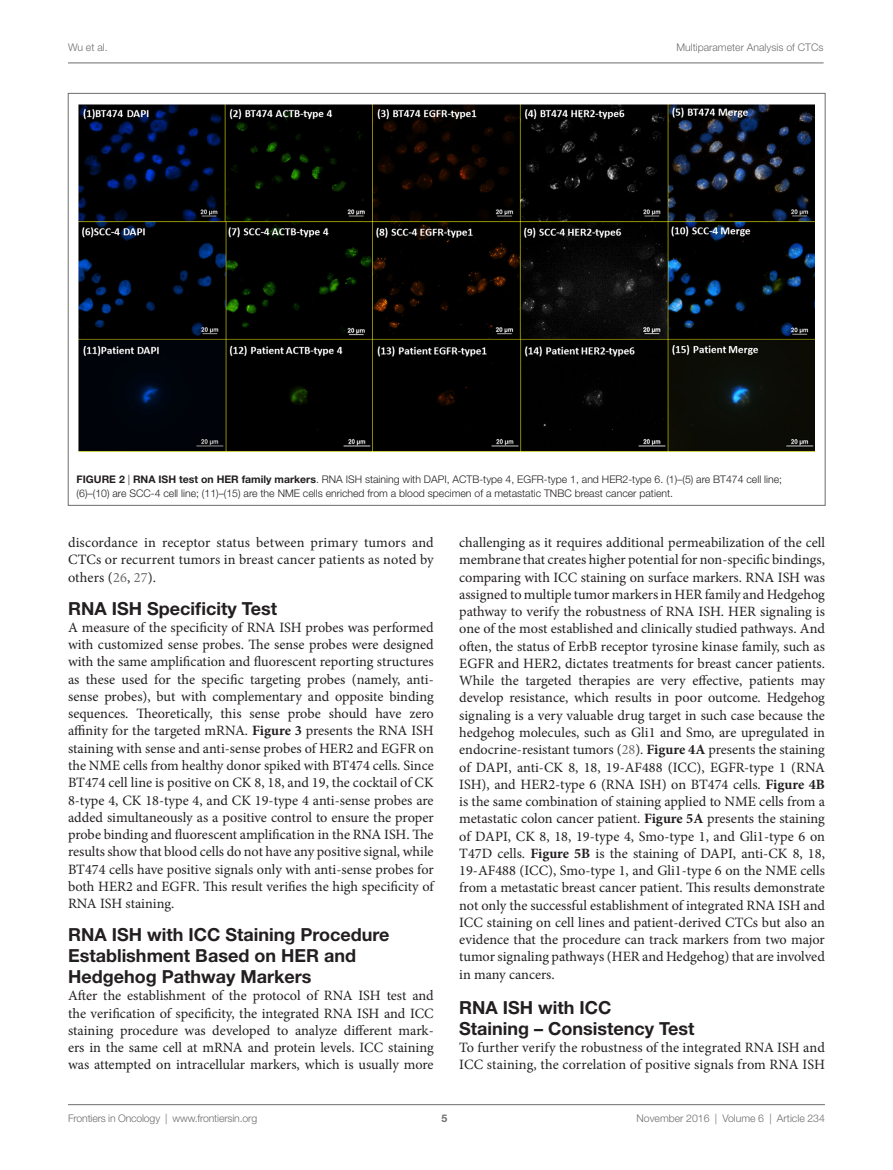
<style>
.page{position:relative;width:893px;height:1170px;background:#fff}
.page>*{position:absolute;margin:0;border:0;box-sizing:border-box;transform-origin:0 0}
.t1{font:700 18px/21px "Helvetica Neue LT Std";color:#231f20}
.t2{font:14.25px/17.2px "Minion Pro";color:#231f20;text-align:justify}
.t3{font:300 10.5px/14.2px "Helvetica Neue LT Std";color:#231f20}
.t4{font:300 10.5px "Helvetica Neue LT Std";color:#6c6d70}
.t5{font:700 10.5px "Helvetica Neue LT Std";color:#231f20}
.t6{font:700 10.5px "Helvetica Neue LT Std";color:#6c6d70}
.s1{font-weight:300}
.s2{font-weight:700}
.s3{color:#6c6d70}
</style>
<div class="page">
<img style="left:79px;top:105px;width:735px;height:347px">
<hr style="left:68px;top:1104px;width:757px;height:1px;background:#6c6d70">
<hr style="left:68px;top:63px;width:755px;height:1px;background:#6c6d70">
<p class="t4" style="left:68px;top:41px;width:41px">Wu et al.</p>
<p class="t4" style="left:676px;top:41px;width:149px">Multiparameter Analysis of CTCs</p>
<p class="t5" style="left:77px;top:472px;width:65px">FIGURE 2 <span class="s1">|</span> RNA</p>
<p class="t5" style="left:159px;top:472px;width:7px">ISH</p>
<p class="t5" style="left:179px;top:472px;width:46px">test on HER</p>
<p class="t3" style="left:77px;top:471px;width:707px;text-indent:165px"><span class="s2">family markers</span>. RNA ISH staining with DAPI, ACTB-type 4, EGFR-type 1, and HER2-type 6. (1)–(5) are BT474 cell line; (6)–(10) are SCC-4 cell line; (11)–(15) are the NME cells enriched from a blood specimen of a metastatic TNBC breast cancer patient.</p>
<p class="t2" style="left:68px;top:534px;width:367px">discordance in receptor status between primary tumors and CTCs or recurrent tumors in breast cancer patients as noted by others (<span class="s3">26</span>, <span class="s3">27</span>).</p>
<p class="t1" style="left:68px;top:597px;width:14px">RNA</p>
<p class="t1" style="left:112px;top:597px;width:11px">ISH</p>
<p class="t1" style="left:147px;top:597px;width:131px">Specificity Test</p>
<p class="t2" style="left:68px;top:618px;width:367px">A measure of the specificity of RNA ISH probes was performed with customized sense probes. The sense probes were designed with the same amplification and fluorescent reporting structures as these used for the specific targeting probes (namely, anti&shy;sense probes), but with complementary and opposite binding sequences. Theoretically, this sense probe should have zero affinity for the targeted mRNA. <span class="s2">Figure 3</span> presents the RNA ISH staining with sense and anti-sense probes of HER2 and EGFR on the NME cells from healthy donor spiked with BT474 cells. Since BT474 cell line is positive on CK 8, 18, and 19, the cocktail of CK 8-type 4, CK 18-type 4, and CK 19-type 4 anti-sense probes are added simultaneously as a positive control to ensure the proper probe binding and fluorescent amplification in the RNA ISH. The results show that blood cells do not have any positive signal, while BT474 cells have positive signals only with anti-sense probes for both HER2 and EGFR. This result verifies the high specificity of RNA ISH staining.</p>
<p class="t1" style="left:68px;top:923px;width:14px">RNA</p>
<p class="t1" style="left:112px;top:923px;width:11px">ISH</p>
<p class="t1" style="left:147px;top:923px;width:53px">with ICC</p>
<p class="t1" style="left:68px;top:923px;width:323px;text-indent:157px">Staining Procedure<br>Establishment Based on HER</p>
<p class="t1" style="left:324px;top:944px;width:34px">and</p>
<p class="t1" style="left:68px;top:965px;width:245px">Hedgehog Pathway Markers</p>
<p class="t2" style="left:68px;top:987px;width:367px">After the establishment of the protocol of RNA ISH test and the verification of specificity, the integrated RNA ISH and ICC staining procedure was developed to analyze different mark&shy;ers in the same cell at mRNA and protein levels. ICC staining was attempted on intracellular markers, which is usually more</p>
<p class="t2" style="left:459px;top:534px;width:367px">challenging as it requires additional permeabilization of the cell membrane that creates higher potential for non-specific bindings, comparing with ICC staining on surface markers. RNA ISH was assigned to multiple tumor markers in HER family and Hedgehog pathway to verify the robustness of RNA ISH. HER signaling is one of the most established and clinically studied pathways. And often, the status of ErbB receptor tyrosine kinase family, such as EGFR and HER2, dictates treatments for breast cancer patients.<br>While the targeted therapies are very effective, patients may develop resistance, which results in poor outcome. Hedgehog signaling is a very valuable drug target in such case because the hedgehog molecules, such as Gli1 and Smo, are upregulated in endocrine-resistant tumors (<span class="s3">28</span>). <span class="s2">Figure 4A</span> presents the staining of DAPI, anti-CK 8, 18, 19-AF488 (ICC), EGFR-type 1 (RNA ISH), and HER2-type 6 (RNA ISH) on BT474 cells. <span class="s2">Figure 4B </span>is the same combination of staining applied to NME cells from a metastatic colon cancer patient. <span class="s2">Figure 5A</span> presents the staining of DAPI, CK 8, 18, 19-type 4, Smo-type 1, and Gli1-type 6 on T47D cells. <span class="s2">Figure 5B</span> is the staining of DAPI, anti-CK 8, 18, 19-AF488 (ICC), Smo-type 1, and Gli1-type 6 on the NME cells from a metastatic breast cancer patient. This results demonstrate not only the successful establishment of integrated RNA ISH and ICC staining on cell lines and patient-derived CTCs but also an evidence that the procedure can track markers from two major tumor signaling pathways (HER and Hedgehog) that are involved in many cancers.</p>
<p class="t1" style="left:459px;top:996px;width:14px">RNA</p>
<p class="t1" style="left:503px;top:996px;width:11px">ISH</p>
<p class="t1" style="left:459px;top:996px;width:237px;text-indent:79px">with ICC<br>Staining – Consistency Test</p>
<p class="t2" style="left:459px;top:1038px;width:367px">To further verify the robustness of the integrated RNA ISH and<br>ICC staining, the correlation of positive signals from RNA ISH</p>
<p class="t4" style="left:68px;top:1111px;width:191px">Frontiers in Oncology | www.frontiersin.org</p>
<p class="t4" style="left:636px;top:1111px;width:190px">November 2016 | Volume 6 | Article 234</p>
<p class="t6" style="left:441px;top:1111px;width:7px">5</p>
</div>
